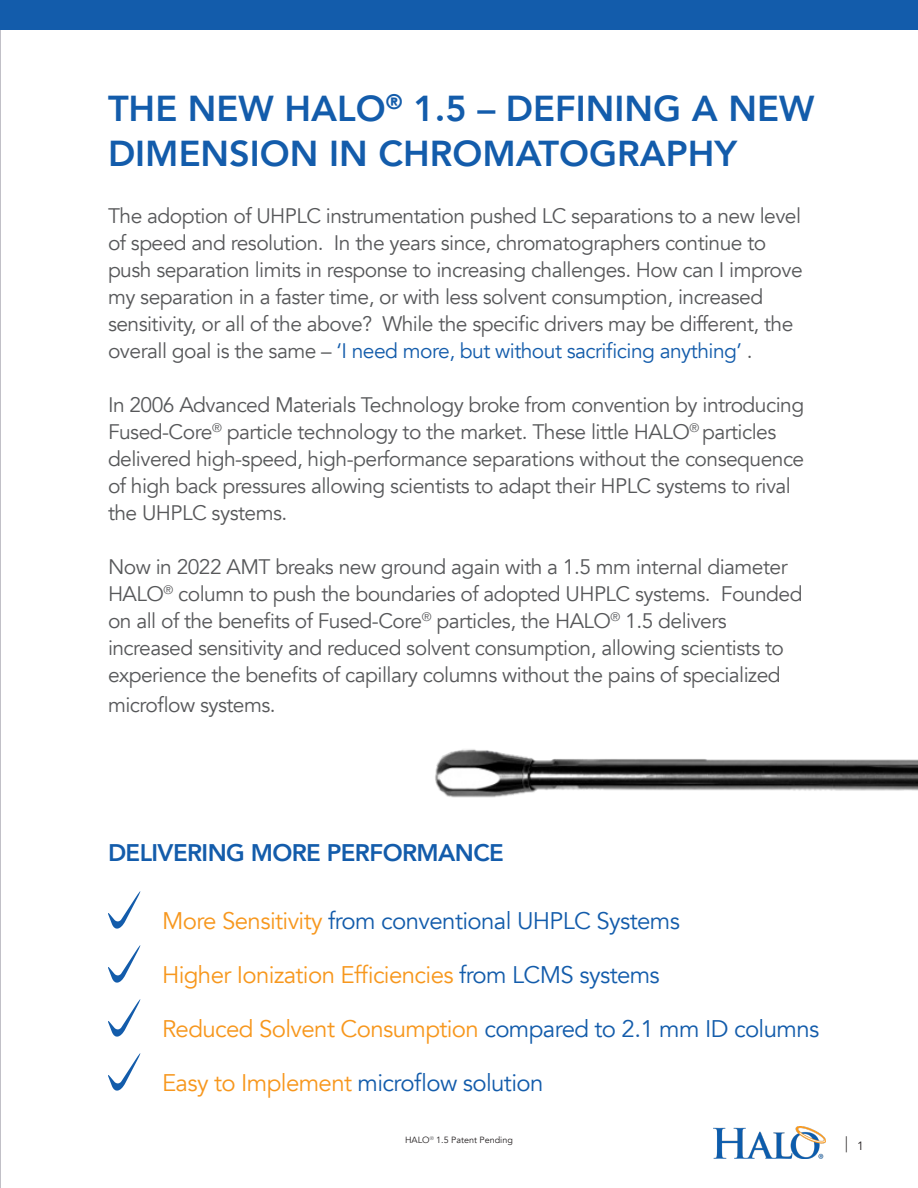
<style>
.page{position:relative;width:918px;height:1188px;background:#fff}
.page>*{position:absolute;margin:0;border:0;box-sizing:border-box;transform-origin:0 0}
.Table_Header{font:800 36px/45px "Avenir";color:#135cab}
.body-avenir{font:24px "Avenir";letter-spacing:-.025em;color:#f7971d}
.body-avenir-2{font:24px "Avenir";letter-spacing:-.025em;color:#135cab}
.body-avenir-3{font:800 24px "Avenir";letter-spacing:-.025em;color:#135cab}
.body-avenir-4{font:21px/27px "Avenir";letter-spacing:-.025em;color:#57585a}
.t1{font:21px "Avenir";color:#231f20;scale:.57 1}
.t2{font:9px "Avenir";color:#231f20}
.s1{color:#135cab}
.s2{color:#f7971d}
.s3{font-size:12px}
</style>
<div class="page">
<img style="left:713px;top:1126px;width:112px;height:32px">
<img style="left:0;top:29px;width:1px;height:1159px">
<div style="left:0;top:0;width:918px;height:29px;background:#135cab"></div>
<svg style="left:108px;top:891px;width:33px;height:38px"></svg>
<svg style="left:108px;top:945px;width:33px;height:38px"></svg>
<svg style="left:108px;top:999px;width:33px;height:38px"></svg>
<svg style="left:108px;top:1053px;width:33px;height:38px"></svg>
<img style="left:435px;top:749px;width:483px;height:49px">
<p class="Table_Header" style="left:108px;top:86px;width:708px">THE NEW HALO<sup>®</sup> 1.5 – DEFINING A NEW<br>DIMENSION IN CHROMATOGRAPHY</p>
<p class="body-avenir-4" style="left:108px;top:202px;width:696px">The adoption of UHPLC instrumentation pushed LC separations to a new level of speed and resolution. In the years since, chromatographers continue to push separation limits in response to increasing challenges. How can I improve my separation in a faster time, or with less solvent consumption, increased sensitivity, or all of the above? While the specific drivers may be different, the overall goal is the same – <span class="s1">‘I need more, but without sacrificing anything’</span> .</p>
<p class="body-avenir-4" style="left:108px;top:391px;width:698px">In 2006 Advanced Materials Technology broke from convention by introducing Fused-Core<sup>®</sup> particle technology to the market. These little HALO<sup>®</sup> particles delivered high-speed, high-performance separations without the consequence of high back pressures allowing scientists to adapt their HPLC systems to rival the UHPLC systems.</p>
<p class="body-avenir-4" style="left:108px;top:553px;width:696px">Now in 2022 AMT breaks new ground again with a 1.5 mm internal diameter HALO<sup>®</sup> column to push the boundaries of adopted UHPLC systems. Founded on all of the benefits of Fused-Core<sup>®</sup> particles, the HALO<sup>®</sup> 1.5 delivers increased sensitivity and reduced solvent consumption, allowing scientists to experience the benefits of capillary columns without the pains of specialized</p>
<p class="body-avenir-4" style="left:108px;top:691px;width:169px">microflow systems.</p>
<p class="body-avenir-3" style="left:108px;top:834px;width:397px">DELIVERING MORE PERFORMANCE</p>
<p class="body-avenir-2" style="left:162px;top:906px;width:520px"><span class="s2">More Sensitivity</span> from conventional UHPLC Systems</p>
<p class="body-avenir" style="left:162px;top:960px;width:499px">Higher Ionization Efficiencies <span class="s1">from LCMS systems</span></p>
<p class="body-avenir" style="left:162px;top:1014px;width:659px">Reduced Solvent Consumption <span class="s1">compared to 2.1 mm ID columns</span></p>
<p class="body-avenir-2" style="left:162px;top:1068px;width:383px"><span class="s2">Easy to Implement</span> microflow solution</p>
<p class="t2" style="left:405px;top:1135px;width:109px">HALO<sup>®</sup> 1.5 Patent Pending</p>
<p class="t1" style="left:845px;top:1132px;width:34px">| <span class="s3">1</span></p>
</div>
